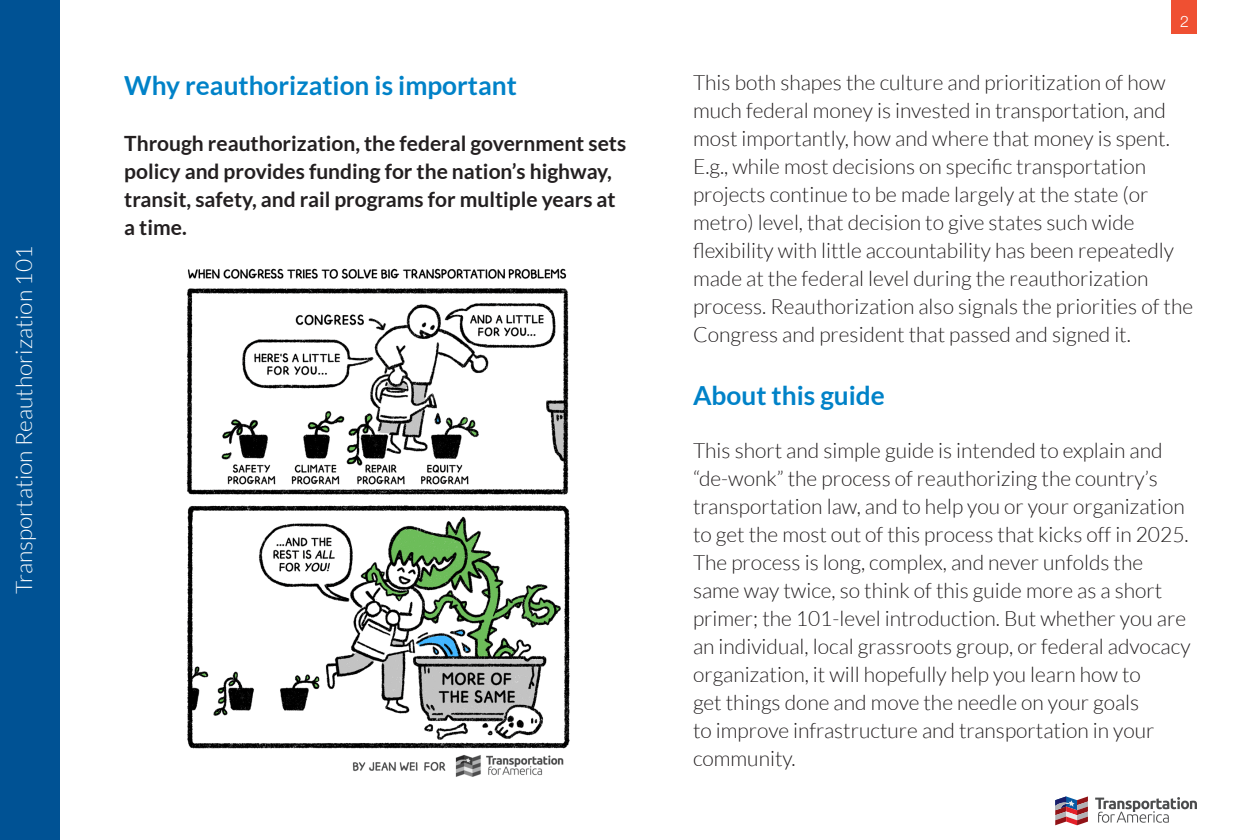
<style>
.page{position:relative;width:1260px;height:840px;background:#fff}
.page>*{position:absolute;margin:0;border:0;box-sizing:border-box;transform-origin:0 0}
.Body_Text{font:700 26.25px "Lato";color:#0082c8}
.t1{font:300 22.75px "Lato";color:#fff}
.Body_Text-2{font:300 21px/28px "Lato";color:#231f20}
.Body_Text-3{font:700 21px/28px "Lato";color:#231f20}
.t2{font:300 15.75px "Helvetica Neue LT Std";color:#fff}
</style>
<div class="page">
<div style="left:0;top:0;width:60px;height:840px;background:#005294"></div>
<div style="left:1172px;top:0;width:25px;height:34px;background:#ef5032"></div>
<svg style="left:1095px;top:797px;width:102px;height:26px"></svg>
<svg style="left:1055px;top:796px;width:33px;height:29px"></svg>
<img style="left:186px;top:268px;width:384px;height:509px">
<p class="t1" style="left:12px;top:594px;width:350px;rotate:-90deg">Transportation Reauthorization 101</p>
<p class="Body_Text" style="left:124px;top:70px;width:394px">Why reauthorization is important</p>
<p class="Body_Text-3" style="left:124px;top:129px;width:503px">Through reauthorization, the federal government sets policy and provides funding for the nation’s highway, transit, safety, and rail programs for multiple years at a time.</p>
<p class="t2" style="left:1180px;top:11px;width:10px">2</p>
<p class="Body_Text-2" style="left:693px;top:69px;width:502px">This both shapes the culture and prioritization of how much federal money is invested in transportation, and most importantly, how and where that money is spent.<br>E.g., while most decisions on specific transportation projects continue to be made largely at the state (or metro) level, that decision to give states such wide flexibility with little accountability has been repeatedly made at the federal level during the reauthorization process. Reauthorization also signals the priorities of the Congress and president that passed and signed it.</p>
<p class="Body_Text" style="left:693px;top:381px;width:193px">About this guide</p>
<p class="Body_Text-2" style="left:693px;top:436px;width:499px">This short and simple guide is intended to explain and “de-wonk” the process of reauthorizing the country’s transportation law, and to help you or your organization to get the most out of this process that kicks off in 2025.<br>The process is long, complex, and never unfolds the same way twice, so think of this guide more as a short primer; the 101-level introduction. But whether you are an individual, local grassroots group, or federal advocacy organization, it will hopefully help you learn how to<br>get things done and move the needle on your goals<br>to improve infrastructure and transportation in your community.</p>
</div>
